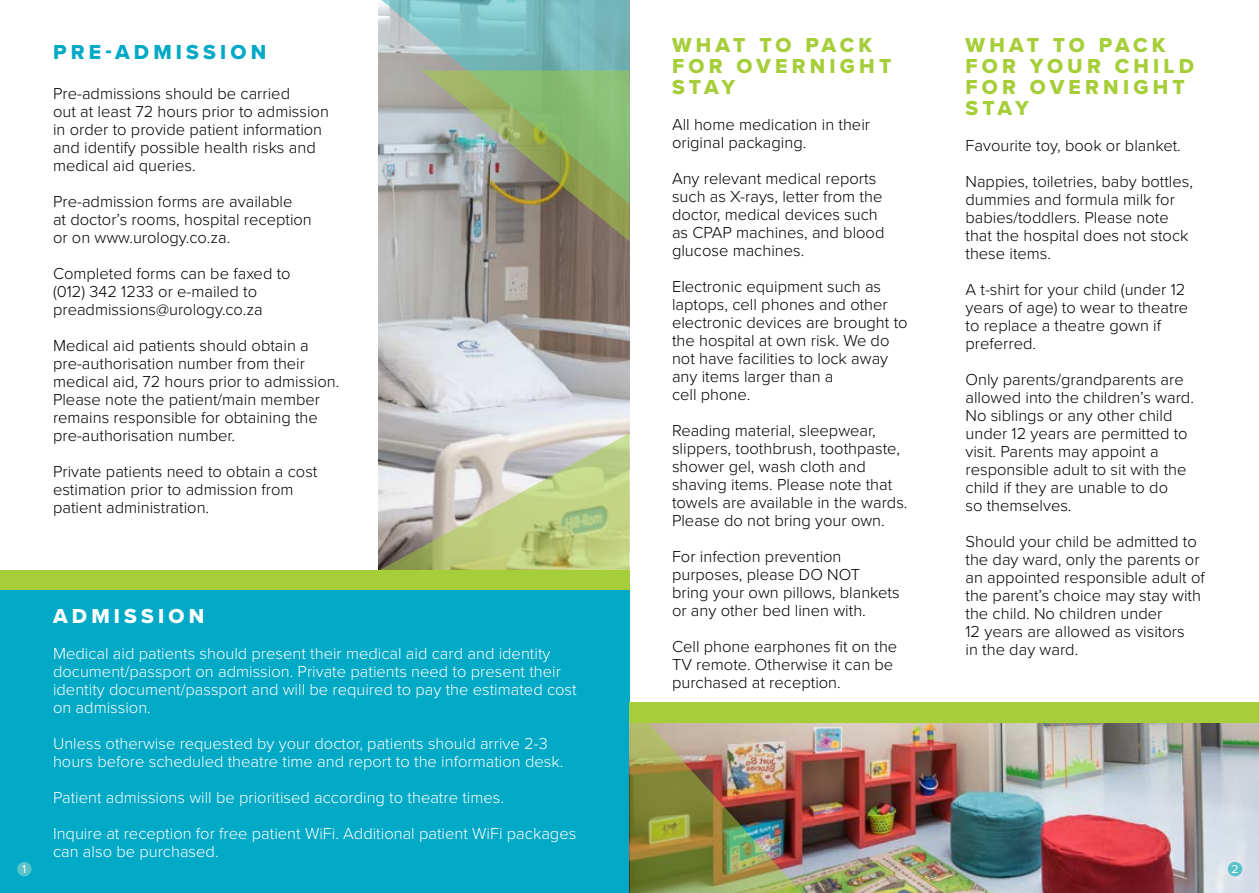
<style>
.page{position:relative;width:1259px;height:893px;background:#fff}
.page>*{position:absolute;margin:0;border:0;box-sizing:border-box;transform-origin:0 0}
.t1{font:21px/21px "Proxima Nova Extrabld";letter-spacing:.2em;color:#a5ce39}
.t2{font:21px "Proxima Nova Extrabld";letter-spacing:.2em;color:#00a9c6}
.t3{font:21px "Proxima Nova Extrabld";letter-spacing:.2em;color:#fff}
.t4{font:300 16.5px/18px "Proxima Nova";color:#000}
.t5{font:300 16.5px/18px "Proxima Nova";color:#fff}
.t6{font:12px "Proxima Nova";color:#fff}
</style>
<div class="page">
<img style="left:378px;top:204px;width:251px;height:229px">
<div style="left:0;top:571px;width:629px;height:20px;background:#a5ce39"></div>
<div style="left:0;top:591px;width:629px;height:302px;background:#00a9c6"></div>
<svg style="left:378px;top:433px;width:251px;height:138px"></svg>
<svg style="left:378px;top:0;width:251px;height:204px"></svg>
<svg style="left:421px;top:71px;width:208px;height:170px"></svg>
<img style="left:842px;top:722px;width:417px;height:171px">
<div style="left:630px;top:702px;width:629px;height:20px;background:#a5ce39"></div>
<img style="left:629px;top:702px;width:213px;height:191px">
<div style="left:17px;top:862px;width:15px;height:14px;background:#59c3c9;border-radius:50%"></div>
<div style="left:1227px;top:862px;width:15px;height:14px;background:#59c3c9;border-radius:50%"></div>
<p class="t2" style="left:53px;top:40px;width:215px">PRE-ADMISSION</p>
<p class="t4" style="left:53px;top:84px;width:277px">Pre-admissions should be carried<br>out at least 72 hours prior to admission in order to provide patient information and identify possible health risks and medical aid queries.</p>
<p class="t4" style="left:53px;top:192px;width:260px">Pre-admission forms are available<br>at doctor’s rooms, hospital reception or on www.urology.co.za.</p>
<p class="t4" style="left:53px;top:265px;width:239px">Completed forms can be faxed to (012) 342 1233 or e-mailed to preadmissions@urology.co.za</p>
<p class="t4" style="left:53px;top:337px;width:288px">Medical aid patients should obtain a pre-authorisation number from their medical aid, 72 hours prior to admission.<br>Please note the patient/main member remains responsible for obtaining the pre-authorisation number.</p>
<p class="t4" style="left:53px;top:463px;width:266px">Private patients need to obtain a cost estimation prior to admission from patient administration.</p>
<p class="t3" style="left:53px;top:603px;width:153px">ADMISSION</p>
<p class="t5" style="left:53px;top:644px;width:525px">Medical aid patients should present their medical aid card and identity document/passport on admission. Private patients need to present their identity document/passport and will be required to pay the estimated cost on admission.</p>
<p class="t5" style="left:53px;top:734px;width:512px">Unless otherwise requested by your doctor, patients should arrive 2-3 hours before scheduled theatre time and report to the information desk.</p>
<p class="t5" style="left:53px;top:779px;width:525px;line-height:36px">Patient admissions will be prioritised according to theatre times.<br>Inquire at reception for free patient WiFi. Additional patient WiFi packages</p>
<p class="t5" style="left:53px;top:842px;width:167px">can also be purchased.</p>
<p class="t1" style="left:672px;top:35px;width:221px">WHAT TO PACK<br>FOR OVERNIGHT<br>STAY</p>
<p class="t4" style="left:672px;top:115px;width:200px">All home medication in their original packaging.</p>
<p class="t4" style="left:672px;top:169px;width:214px">Any relevant medical reports such as X-rays, letter from the doctor, medical devices such as CPAP machines, and blood glucose machines.</p>
<p class="t4" style="left:672px;top:277px;width:237px">Electronic equipment such as laptops, cell phones and other electronic devices are brought to the hospital at own risk. We do not have facilities to lock away any items larger than a<br>cell phone.</p>
<p class="t4" style="left:672px;top:421px;width:237px">Reading material, sleepwear, slippers, toothbrush, toothpaste, shower gel, wash cloth and shaving items. Please note that towels are available in the wards.<br>Please do not bring your own.</p>
<p class="t4" style="left:672px;top:547px;width:229px">For infection prevention purposes, please DO NOT bring your own pillows, blankets or any other bed linen with.</p>
<p class="t4" style="left:672px;top:637px;width:227px">Cell phone earphones fit on the<br>TV remote. Otherwise it can be purchased at reception.</p>
<p class="t1" style="left:965px;top:35px;width:230px">WHAT TO PACK<br>FOR YOUR CHILD<br>FOR OVERNIGHT<br>STAY</p>
<p class="t4" style="left:965px;top:127px;width:229px;line-height:36px">Favourite toy, book or blanket.<br>Nappies, toiletries, baby bottles,</p>
<p class="t4" style="left:965px;top:190px;width:224px">dummies and formula milk for babies/toddlers. Please note that the hospital does not stock these items.</p>
<p class="t4" style="left:965px;top:280px;width:224px">A t-shirt for your child (under 12 years of age) to wear to theatre to replace a theatre gown if preferred.</p>
<p class="t4" style="left:965px;top:370px;width:230px">Only parents/grandparents are allowed into the children’s ward.<br>No siblings or any other child under 12 years are permitted to visit. Parents may appoint a responsible adult to sit with the child if they are unable to do<br>so themselves.</p>
<p class="t4" style="left:965px;top:532px;width:241px">Should your child be admitted to the day ward, only the parents or an appointed responsible adult of the parent’s choice may stay with the child. No children under<br>12 years are allowed as visitors<br>in the day ward.</p>
<p class="t6" style="left:22px;top:862px;width:6px">1</p>
<p class="t6" style="left:1231px;top:862px;width:9px">2</p>
</div>
